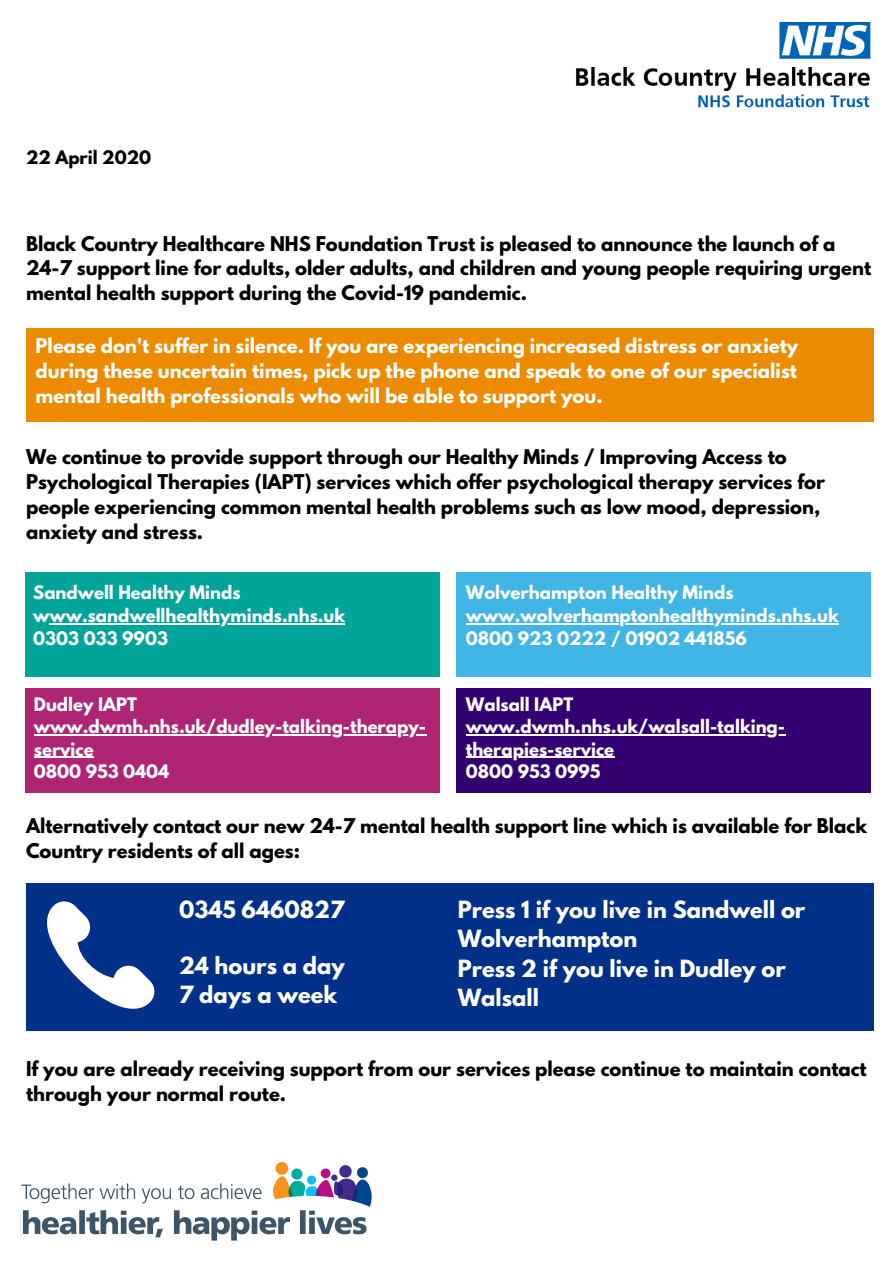
<style>
.page{position:relative;width:894px;height:1264px;background:#fff}
.page>*{position:absolute;margin:0;border:0;box-sizing:border-box;transform-origin:0 0}
.t1{font:700 21px/29.2px "League Spartan";color:#fff}
.t2{font:700 18px/24.8px "League Spartan";color:#000}
.t3{font:700 18px/24.8px "League Spartan";color:#fff;text-align:justify}
.t4{font:700 16.5px/22.5px "League Spartan";color:#fff}
.t5{font:700 16.5px "League Spartan";color:#000}
</style>
<div class="page">
<img style="left:576px;top:23px;width:295px;height:85px">
<img style="left:21px;top:1162px;width:351px;height:79px">
<div style="left:25px;top:572px;width:414px;height:105px;background:#00a499"></div>
<hr style="left:49px;top:623px;width:296px;height:1px;background:#fff">
<div style="left:456px;top:572px;width:414px;height:105px;background:#41b6e6"></div>
<hr style="left:465px;top:623px;width:373px;height:1px;background:#fff">
<div style="left:25px;top:688px;width:414px;height:105px;background:#ae2573"></div>
<hr style="left:34px;top:734px;width:392px;height:1px;background:#fff">
<hr style="left:34px;top:756px;width:60px;height:2px;background:#fff">
<div style="left:456px;top:688px;width:414px;height:105px;background:#330072"></div>
<hr style="left:465px;top:734px;width:320px;height:1px;background:#fff">
<hr style="left:465px;top:756px;width:149px;height:2px;background:#fff">
<div style="left:26px;top:883px;width:847px;height:147px;background:#003087"></div>
<svg style="left:47px;top:901px;width:108px;height:108px"></svg>
<div style="left:26px;top:328px;width:847px;height:94px;background:#ed8b00"></div>
<p class="t5" style="left:26px;top:149px;width:127px">22 April 2020</p>
<p class="t2" style="left:26px;top:233px;width:846px">Black Country Healthcare NHS Foundation Trust is pleased to announce the launch of a<br>24-7 support line for adults, older adults, and children and young people requiring urgent mental health support during the Covid-19 pandemic.</p>
<p class="t3" style="left:36px;top:335px;width:763px">Please don't suffer in silence. If you are experiencing increased distress or anxiety during these uncertain times, pick up the phone and speak to one of our specialist mental health professionals who will be able to support you.</p>
<p class="t2" style="left:26px;top:447px;width:800px">We continue to provide support through our Healthy Minds / Improving Access to Psychological Therapies (IAPT) services which offer psychological therapy services for people experiencing common mental health problems such as low mood, depression, anxiety and stress.</p>
<p class="t4" style="left:33px;top:583px;width:313px">Sandwell Healthy Minds www.sandwellhealthyminds.nhs.uk<br>0303 033 9903</p>
<p class="t4" style="left:465px;top:583px;width:374px">Wolverhampton Healthy Minds www.wolverhamptonhealthyminds.nhs.uk<br>0800 923 0222 / 01902 441856</p>
<p class="t4" style="left:34px;top:694px;width:393px">Dudley IAPT www.dwmh.nhs.uk/dudley-talking-therapy&shy;service<br>0800 953 0404</p>
<p class="t4" style="left:465px;top:694px;width:321px">Walsall IAPT www.dwmh.nhs.uk/walsall-talking&shy;therapies-service<br>0800 953 0995</p>
<p class="t2" style="left:26px;top:815px;width:842px">Alternatively contact our new 24-7 mental health support line which is available for Black<br>Country residents of all ages:</p>
<p class="t1" style="left:179px;top:897px;width:167px">0345 6460827</p>
<p class="t1" style="left:179px;top:953px;width:167px">24 hours a day<br>7 days a week</p>
<p class="t1" style="left:457px;top:897px;width:349px">Press 1 if you live in Sandwell or<br>Wolverhampton<br>Press 2 if you live in Dudley or<br>Walsall</p>
<p class="t2" style="left:26px;top:1058px;width:842px">If you are already receiving support from our services please continue to maintain contact through your normal route.</p>
</div>
